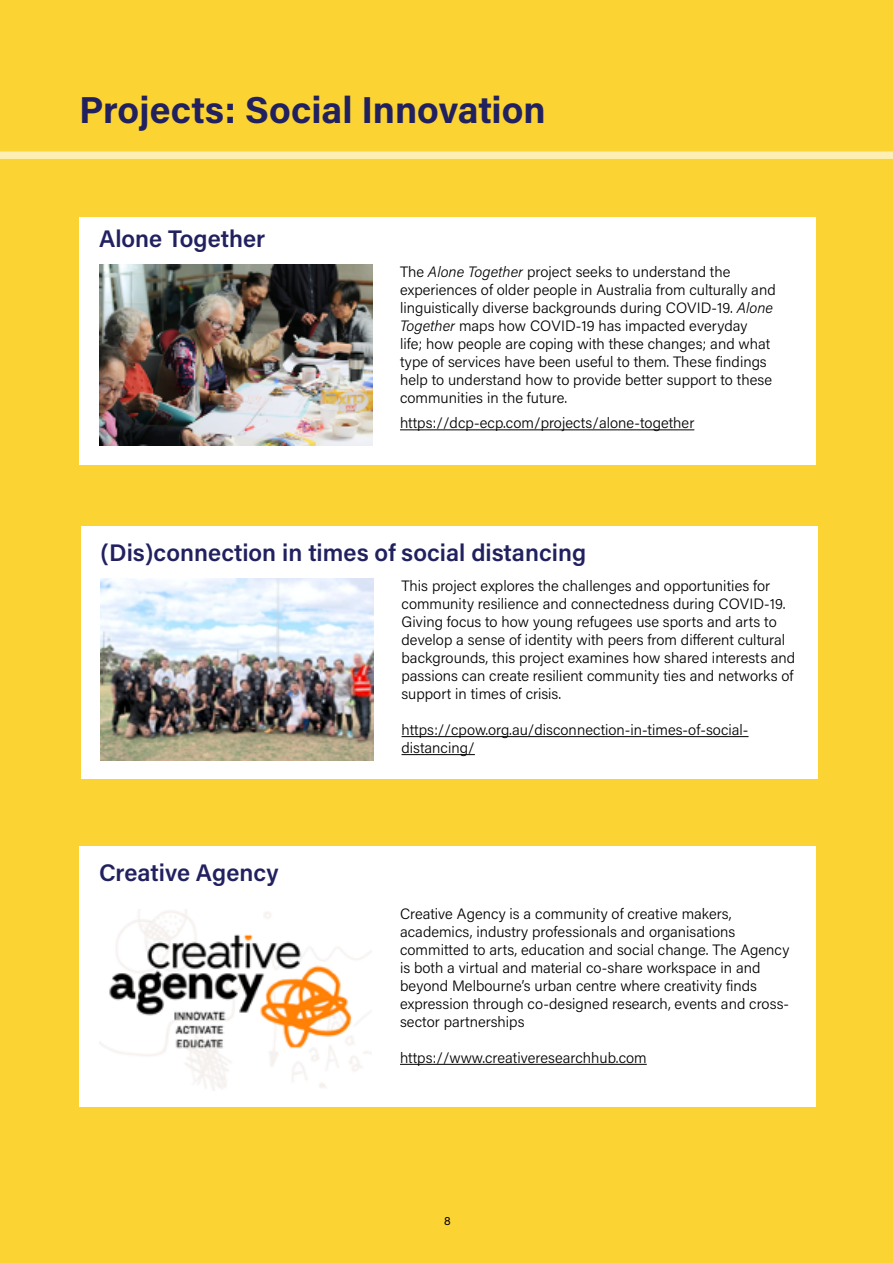
<style>
.page{position:relative;width:893px;height:1263px;background:#fbd333}
.page>*{position:absolute;margin:0;border:0;box-sizing:border-box;transform-origin:0 0}
.t1{font:37.5px "Acumin Variable Concept";letter-spacing:.055em;color:#222160}
.t2{font:24px "Acumin Variable Concept";letter-spacing:.045em;color:#222160}
.t3{font:15px/18px "Acumin Variable Concept";letter-spacing:.01em;color:#000}
.t4{font:12px "Acumin Variable Concept";color:#000}
</style>
<div class="page">
<div style="left:0;top:151px;width:893px;height:8px;background:#fdeeb3"></div>
<div style="left:79px;top:217px;width:737px;height:248px;background:#fff"></div>
<hr style="left:400px;top:429px;width:294px;height:1px;background:#000">
<img style="left:99px;top:264px;width:273px;height:182px">
<div style="left:81px;top:526px;width:737px;height:253px;background:#fff"></div>
<hr style="left:402px;top:736px;width:347px;height:1px;background:#000">
<hr style="left:402px;top:754px;width:73px;height:1px;background:#000">
<img style="left:101px;top:578px;width:273px;height:182px">
<div style="left:79px;top:847px;width:737px;height:260px;background:#fff"></div>
<hr style="left:400px;top:1064px;width:247px;height:1px;background:#000">
<img style="left:100px;top:909px;width:271px;height:182px">
<h1 class="t1" style="left:79px;top:85px;width:466px">Projects: Social Innovation</h1>
<h2 class="t2" style="left:99px;top:222px;width:166px">Alone Together</h2>
<p class="t3" style="left:400px;top:262px;width:377px">The Alone Together project seeks to understand the experiences of older people in Australia from culturally and linguistically diverse backgrounds during COVID-19. Alone Together maps how COVID-19 has impacted everyday<br>life; how people are coping with these changes; and what type of services have been useful to them. These findings help to understand how to provide better support to these communities in the future.</p>
<p class="t3" style="left:400px;top:414px;width:296px">https://dcp-ecp.com/projects/alone-together</p>
<h2 class="t2" style="left:101px;top:536px;width:486px">(Dis)connection in times of social distancing</h2>
<h2 class="t2" style="left:99px;top:856px;width:180px">Creative Agency</h2>
<p class="t3" style="left:402px;top:576px;width:395px">This project explores the challenges and opportunities for community resilience and connectedness during COVID-19.<br>Giving focus to how young refugees use sports and arts to develop a sense of identity with peers from different cultural backgrounds, this project examines how shared interests and passions can create resilient community ties and networks of support in times of crisis.</p>
<p class="t3" style="left:402px;top:720px;width:348px">https://cpow.org.au/disconnection-in-times-of-social&shy;distancing/</p>
<p class="t3" style="left:400px;top:904px;width:391px">Creative Agency is a community of creative makers, academics, industry professionals and organisations committed to arts, education and social change. The Agency is both a virtual and material co-share workspace in and beyond Melbourne’s urban centre where creativity finds expression through co-designed research, events and cross&shy;sector partnerships</p>
<p class="t3" style="left:400px;top:1048px;width:248px">https://www.creativeresearchhub.com</p>
<p class="t4" style="left:444px;top:1213px;width:8px">8</p>
</div>
